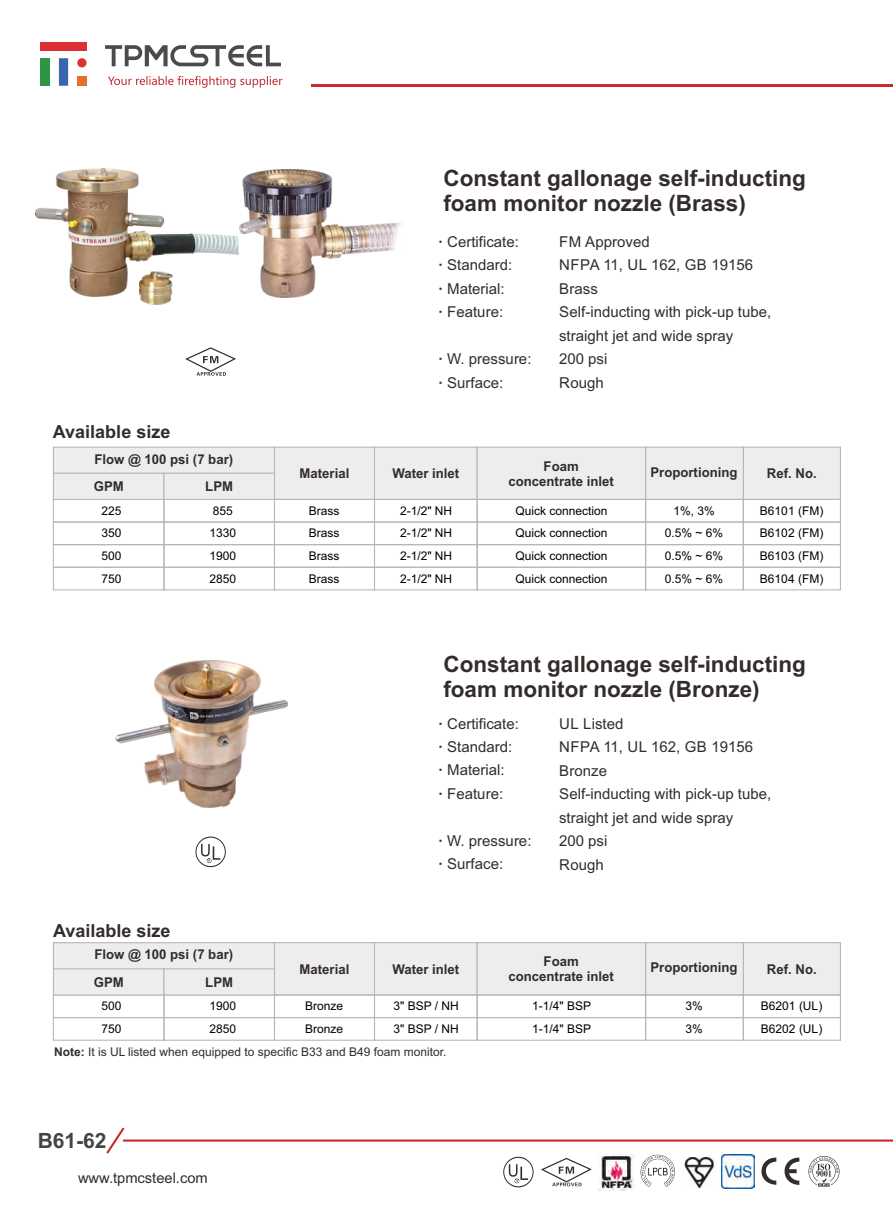
<style>
.page{position:relative;width:893px;height:1212px;background:#fff}
.page>*{position:absolute;margin:0;border:0;box-sizing:border-box;transform-origin:0 0}
.t1{font:700 22.5px/25.2px "Arial";color:#332c2b}
.t2{font:700 21px "Arial";color:#464443}
.t3{font:700 18px "Arial";color:#332c2b}
.t4{font:15px/23.4px "Arial";color:#332c2b}
.t5{font:14.7px "Arial";color:#332c2b}
.t6{font:700 13.5px/15.1px "Arial";color:#332c2b;text-align:center}
.t7{font:12px/22.8px "Arial";color:#000}
.t8{font:12px "Arial";color:#332c2b}
.s1{font-weight:700}
</style>
<div class="page">
<hr style="left:311px;top:85px;width:582px;height:2px;background:#ca2a2e">
<div style="left:41px;top:42px;width:46px;height:8px;background:#dc3134"></div>
<div style="left:59px;top:58px;width:9px;height:28px;background:#3767ae"></div>
<div style="left:77px;top:76px;width:10px;height:10px;background:#e47029"></div>
<div style="left:41px;top:58px;width:9px;height:28px;background:#2d9644"></div>
<div style="left:77px;top:58px;width:10px;height:9px;background:#dc3134;border-radius:50%"></div>
<svg style="left:105px;top:45px;width:176px;height:21px"></svg>
<svg style="left:108px;top:76px;width:174px;height:12px"></svg>
<hr style="left:123px;top:1139px;width:770px;height:2px;background:#ca2a2e">
<svg style="left:106px;top:1127px;width:21px;height:27px"></svg>
<img style="left:115px;top:660px;width:172px;height:148px">
<svg style="left:195px;top:836px;width:31px;height:31px"></svg>
<img style="left:140px;top:297px;width:31px;height:8px">
<img style="left:35px;top:169px;width:368px;height:128px">
<svg style="left:761px;top:1157px;width:38px;height:28px"></svg>
<img style="left:598px;top:1154px;width:36px;height:36px">
<img style="left:684px;top:1157px;width:30px;height:30px">
<svg style="left:640px;top:1155px;width:35px;height:32px"></svg>
<img style="left:721px;top:1154px;width:34px;height:34px">
<svg style="left:541px;top:1158px;width:51px;height:28px"></svg>
<svg style="left:503px;top:1157px;width:31px;height:30px"></svg>
<svg style="left:808px;top:1156px;width:31px;height:31px"></svg>
<svg style="left:185px;top:347px;width:51px;height:29px"></svg>
<svg style="left:53px;top:447px;width:788px;height:143px"></svg>
<svg style="left:53px;top:942px;width:788px;height:99px"></svg>
<h1 class="t1" style="left:443px;top:168px;width:364px">Constant gallonage self-inducting foam monitor nozzle (Brass)</h1>
<p class="t3" style="left:53px;top:425px;width:119px">Available size</p>
<p class="t4" style="left:438px;top:231px;width:82px"><span class="s1">·</span> Certificate: <span class="s1">·</span> Standard: <span class="s1">·</span> Material:<br><span class="s1">·</span> Feature:</p>
<p class="t4" style="left:438px;top:348px;width:95px"><span class="s1">·</span> W. pressure: <span class="s1">·</span> Surface:</p>
<p class="t4" style="left:559px;top:231px;width:214px">FM Approved<br>NFPA 11, UL 162, GB 19156<br>Brass<br>Self-inducting with pick-up tube, straight jet and wide spray<br>200 psi<br>Rough</p>
<p class="t6" style="left:94px;top:453px;width:140px">Flow @ 100 psi (7 bar)</p>
<p class="t7" style="left:102px;top:500px;width:22px;text-align:justify">225<br>350<br>500<br>750</p>
<p class="t7" style="left:400px;top:500px;width:54px;text-align:justify">2-1/2" NH 2-1/2" NH 2-1/2" NH 2-1/2" NH</p>
<p class="t6" style="left:300px;top:467px;width:51px">Material</p>
<p class="t6" style="left:392px;top:467px;width:68px">Water inlet</p>
<p class="t6" style="left:508px;top:459px;width:107px">Foam concentrate inlet</p>
<p class="t6" style="left:94px;top:480px;width:31px">GPM</p>
<p class="t6" style="left:205px;top:480px;width:29px">LPM</p>
<p class="t7" style="left:515px;top:500px;width:94px;text-align:justify">Quick connection Quick connection Quick connection Quick connection</p>
<p class="t7" style="left:209px;top:500px;width:28px">855<br>1330<br>1900<br>2850</p>
<p class="t7" style="left:309px;top:500px;width:32px;text-align:justify">Brass Brass Brass Brass</p>
<p class="t6" style="left:650px;top:466px;width:89px">Proportioning</p>
<p class="t7" style="left:665px;top:500px;width:60px;text-align:center">1%, 3%<br>0.5% ~ 6%<br>0.5% ~ 6%<br>0.5% ~ 6%</p>
<p class="t6" style="left:767px;top:467px;width:51px">Ref. No.</p>
<p class="t7" style="left:760px;top:500px;width:65px;text-align:justify">B6101 (FM)<br>B6102 (FM)<br>B6103 (FM)<br>B6104 (FM)</p>
<h1 class="t1" style="left:443px;top:653px;width:364px">Constant gallonage self-inducting foam monitor nozzle (Bronze)</h1>
<p class="t3" style="left:53px;top:923px;width:119px">Available size</p>
<p class="t4" style="left:438px;top:713px;width:82px"><span class="s1">·</span> Certificate: <span class="s1">·</span> Standard: <span class="s1">·</span> Material:<br><span class="s1">·</span> Feature:</p>
<p class="t4" style="left:438px;top:830px;width:95px"><span class="s1">·</span> W. pressure: <span class="s1">·</span> Surface:</p>
<p class="t4" style="left:559px;top:713px;width:214px">UL Listed<br>NFPA 11, UL 162, GB 19156<br>Bronze<br>Self-inducting with pick-up tube, straight jet and wide spray<br>200 psi<br>Rough</p>
<p class="t6" style="left:94px;top:948px;width:140px">Flow @ 100 psi (7 bar)</p>
<p class="t7" style="left:102px;top:996px;width:22px">500<br>750</p>
<p class="t7" style="left:393px;top:996px;width:67px">3" BSP / NH<br>3" BSP / NH</p>
<p class="t6" style="left:300px;top:962px;width:51px">Material</p>
<p class="t6" style="left:392px;top:962px;width:68px">Water inlet</p>
<p class="t6" style="left:508px;top:955px;width:107px">Foam concentrate inlet</p>
<p class="t6" style="left:94px;top:976px;width:31px">GPM</p>
<p class="t6" style="left:205px;top:976px;width:29px">LPM</p>
<p class="t7" style="left:532px;top:996px;width:60px">1-1/4" BSP<br>1-1/4" BSP</p>
<p class="t7" style="left:209px;top:996px;width:28px">1900<br>2850</p>
<p class="t7" style="left:305px;top:996px;width:40px">Bronze<br>Bronze</p>
<p class="t8" style="left:54px;top:1047px;width:394px"><span class="s1">Note:</span> It is UL listed when equipped to specific B33 and B49 foam monitor.</p>
<h2 class="t2" style="left:38px;top:1133px;width:70px">B61-62</h2>
<p class="t5" style="left:78px;top:1172px;width:131px">www.tpmcsteel.com</p>
<p class="t6" style="left:650px;top:961px;width:89px">Proportioning</p>
<p class="t7" style="left:685px;top:996px;width:19px">3%<br>3%</p>
<p class="t6" style="left:767px;top:962px;width:51px">Ref. No.</p>
<p class="t7" style="left:761px;top:996px;width:63px">B6201 (UL)<br>B6202 (UL)</p>
</div>
